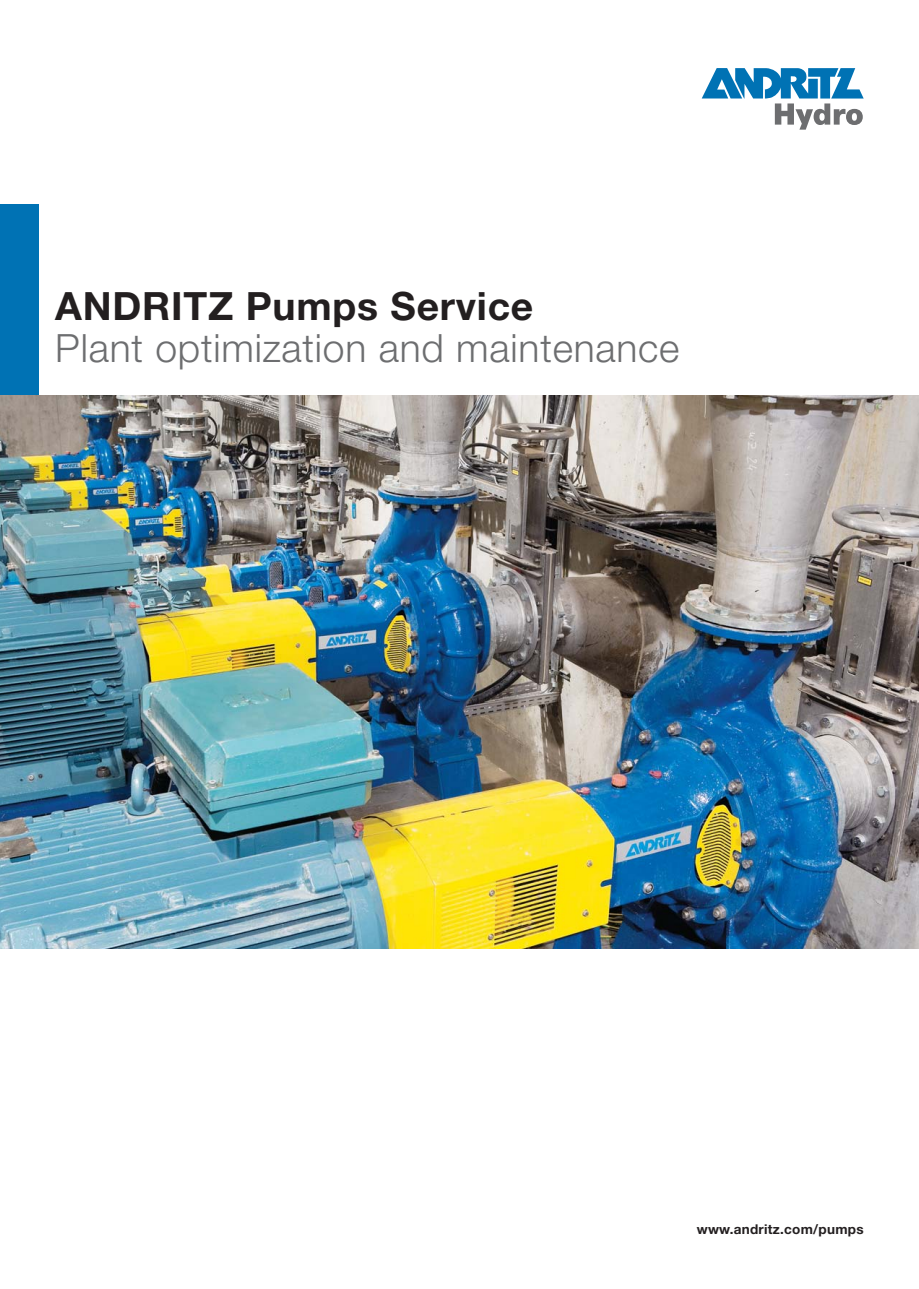
<style>
.page{position:relative;width:919px;height:1289px;background:#fff}
.page>*{position:absolute;margin:0;border:0;box-sizing:border-box;transform-origin:0 0}
.t1{font:300 39px "Helvetica Neue";letter-spacing:.02em;color:#6d6e70}
.t2{font:700 39px "Helvetica Neue";letter-spacing:.02em;color:#231f20}
.t3{font:700 13.5px "Helvetica Neue";letter-spacing:.02em;color:#231f20}
</style>
<div class="page">
<div style="left:0;top:204px;width:38px;height:191px;background:#0072b4"></div>
<img style="left:0;top:395px;width:918px;height:553px">
<svg style="left:701px;top:68px;width:162px;height:62px"></svg>
<p class="t2" style="left:55px;top:292px;width:479px">ANDRITZ Pumps Service</p>
<p class="t1" style="left:55px;top:334px;width:625px">Plant optimization and maintenance</p>
<p class="t3" style="left:696px;top:1223px;width:168px">www.andritz.com/pumps</p>
</div>
